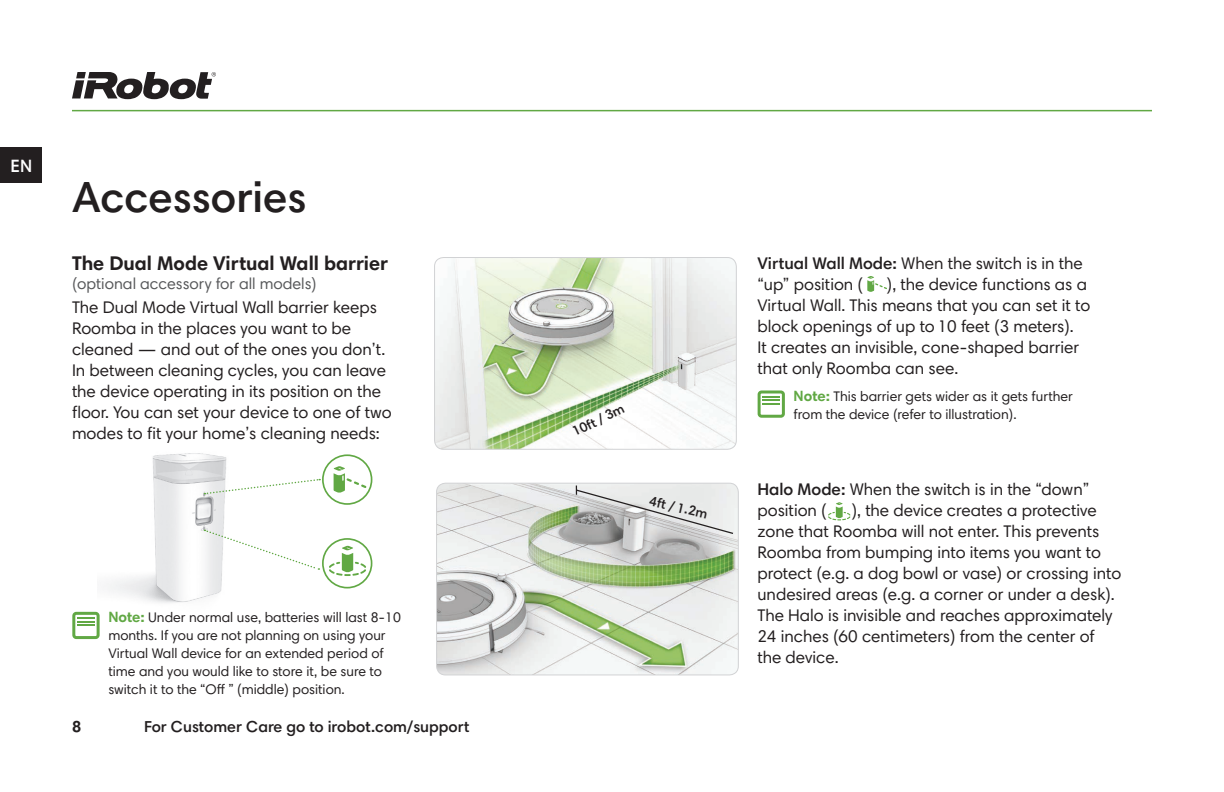
<style>
.page{position:relative;width:1224px;height:792px;background:#fff}
.page>*{position:absolute;margin:0;border:0;box-sizing:border-box;transform-origin:0 0}
.t1{font:600 44px "Harmonia Sans Pro";color:#231f20}
.t2{font:700 20px "Harmonia Sans Pro";color:#231f20}
.t3{font:600 18px "Harmonia Sans Pro";color:#fff}
.t4{font:17px/21px "Harmonia Sans Pro";color:#231f20}
.t5{font:600 16px "Harmonia Sans Pro";color:#231f20}
.t6{font:16px "Harmonia Sans Pro";color:#57585a}
.t7{font:700 16px "Harmonia Sans Pro";color:#231f20}
.t8{font:14px/18px "Harmonia Sans Pro";color:#231f20}
.t9{font:600 13.8px "Harmonia Sans Pro";color:#231f20}
.s1{font-weight:700;font-size:15px;color:#61a844}
.s2{font-weight:600}
</style>
<div class="page">
<svg style="left:72px;top:72px;width:144px;height:27px"></svg>
<hr style="left:72px;top:110px;width:1080px;height:1px;background:#61a844">
<div style="left:0;top:147px;width:42px;height:36px;background:#231f20"></div>
<img style="left:98px;top:453px;width:129px;height:182px">
<svg style="left:323px;top:455px;width:49px;height:49px"></svg>
<div style="left:322px;top:454px;width:50px;height:51px;border:2px solid #61a844;border-radius:50%"></div>
<svg style="left:334px;top:466px;width:32px;height:27px"></svg>
<svg style="left:323px;top:539px;width:49px;height:49px"></svg>
<div style="left:322px;top:538px;width:50px;height:51px;border:2px solid #61a844;border-radius:50%"></div>
<svg style="left:329px;top:546px;width:37px;height:30px"></svg>
<svg style="left:204px;top:529px;width:115px;height:41px"></svg>
<svg style="left:204px;top:478px;width:116px;height:17px"></svg>
<svg style="left:867px;top:276px;width:20px;height:16px"></svg>
<svg style="left:828px;top:502px;width:22px;height:18px"></svg>
<img style="left:436px;top:259px;width:299px;height:189px">
<div style="left:434px;top:257px;width:303px;height:193px;border:1px solid #d1d2d4;border-radius:9px"></div>
<img style="left:437px;top:483px;width:301px;height:192px">
<div style="left:436px;top:483px;width:303px;height:192px;border:1px solid #d1d2d4;border-radius:9px"></div>
<svg style="left:575px;top:484px;width:160px;height:51px;background:#d2d3d2"></svg>
<div style="left:72px;top:612px;width:27px;height:27px;border:3px solid #61a844;border-radius:2px"></div>
<svg style="left:77px;top:617px;width:18px;height:9px"></svg>
<div style="left:758px;top:391px;width:27px;height:27px;border:3px solid #61a844;border-radius:2px"></div>
<svg style="left:762px;top:396px;width:18px;height:9px"></svg>
<p class="t3" style="left:10px;top:154px;width:23px">EN</p>
<h1 class="t1" style="left:72px;top:169px;width:236px">Accessories</h1>
<p class="t2" style="left:72px;top:250px;width:318px">The Dual Mode Virtual Wall barrier</p>
<p class="t6" style="left:72px;top:273px;width:246px">(optional accessory for all models)</p>
<p class="t4" style="left:72px;top:297px;width:321px">The Dual Mode Virtual Wall barrier keeps Roomba in the places you want to be cleaned — and out of the ones you don’t.<br>In between cleaning cycles, you can leave the device operating in its position on the floor. You can set your device to one of two modes to fit your home’s cleaning needs:</p>
<p class="t8" style="left:108px;top:608px;width:294px"><span class="s1">Note:</span> Under normal use, batteries will last 8-10 months. If you are not planning on using your Virtual Wall device for an extended period of time and you would like to store it, be sure to switch it to the “Off ” (middle) position.</p>
<p class="t7" style="left:72px;top:716px;width:11px">8</p>
<p class="t5" style="left:144px;top:716px;width:327px">For Customer Care go to irobot.com/support</p>
<p class="t9" style="left:569px;top:424px;width:58px;rotate:-26deg">10ft / 3m</p>
<p class="t9" style="left:652px;top:492px;width:61px;rotate:13deg">4ft / 1.2m</p>
<p class="t4" style="left:757px;top:252px;width:327px"><span class="s2">Virtual Wall Mode:</span> When the switch is in the “up” position (</p>
<p class="t4" style="left:757px;top:273px;width:334px;text-indent:130px">), the device functions as a Virtual Wall. This means that you can set it to block openings of up to 10 feet (3 meters).<br>It creates an invisible, cone-shaped barrier that only Roomba can see.</p>
<p class="t8" style="left:794px;top:387px;width:281px"><span class="s1">Note:</span> This barrier gets wider as it gets further from the device (refer to illustration).</p>
<p class="t4" style="left:757px;top:479px;width:333px"><span class="s2">Halo Mode:</span> When the switch is in the “down” position (</p>
<p class="t4" style="left:757px;top:500px;width:365px;text-indent:94px">), the device creates a protective zone that Roomba will not enter. This prevents Roomba from bumping into items you want to protect (e.g. a dog bowl or vase) or crossing into undesired areas (e.g. a corner or under a desk).<br>The Halo is invisible and reaches approximately 24 inches (60 centimeters) from the center of the device.</p>
</div>
